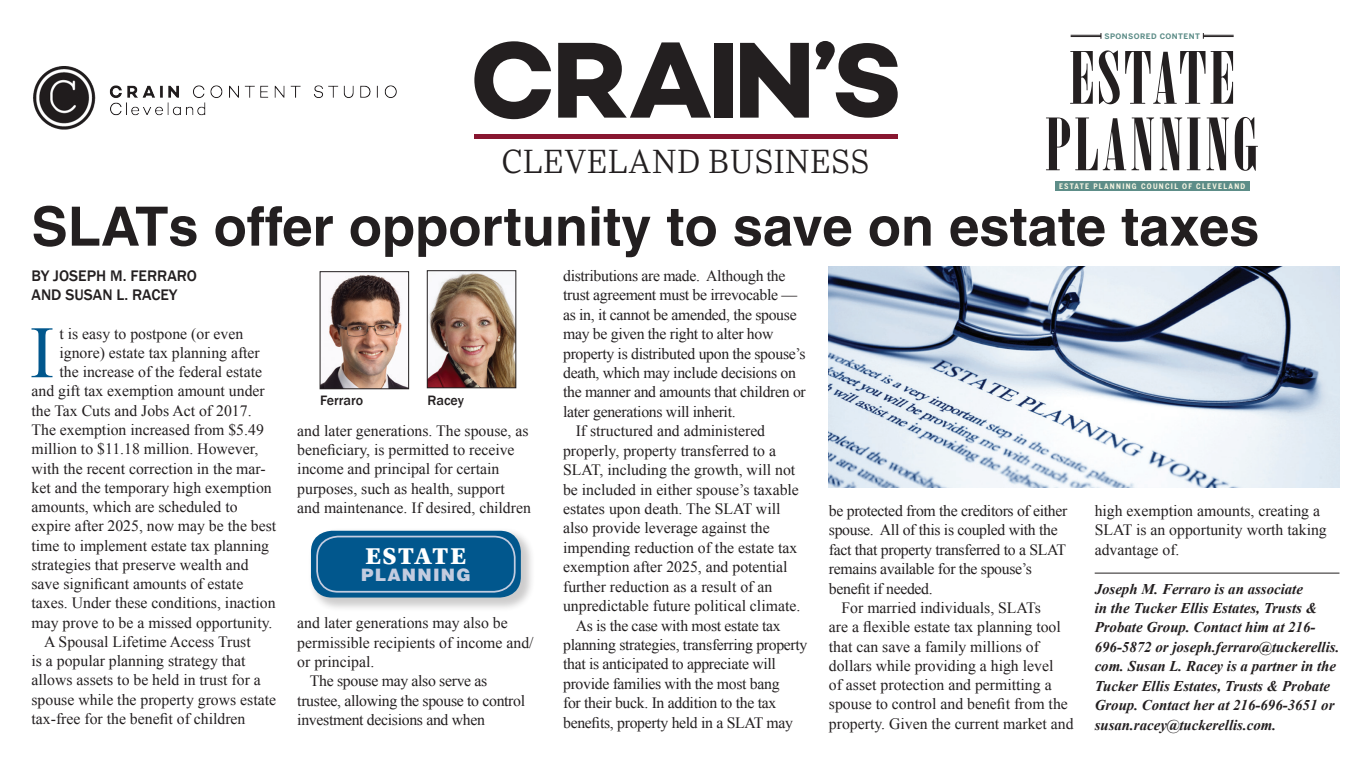
<style>
.page{position:relative;width:1371px;height:761px;background:#fff}
.page>*{position:absolute;margin:0;border:0;box-sizing:border-box;transform-origin:0 0}
.t1{font:73.85px "Times New Roman";color:#01578d}
.t2{font:71.75px/66.5px "Onyx";letter-spacing:.045em;color:#231f20;text-align:center;scale:1.11 1}
.t3{font:700 54.25px "Helvetica";color:#231f20}
.t4{font:300 32.38px "Ysobel Pro";letter-spacing:.025em;color:#231f20}
.t5{font:700 31.5px "Utopia Std";letter-spacing:.03em;color:#fff}
.t6{font:900 17.15px "Helvetica";letter-spacing:.07em;color:#c3cce0}
.t7{font:15.75px/19.2px "Times New Roman";color:#231f20}
.t8{font:15.75px/19.4px "Times New Roman";letter-spacing:-.02em;color:#231f20}
.t9{font:500 15.75px/19.2px "Franklin Gothic";color:#231f20}
.t10{font:italic 700 14.88px/19.4px "Times New Roman";color:#231f20}
.t11{font:500 14px "Franklin Gothic";color:#231f20}
.t12{font:700 7.52px "Benton Sans Cond";letter-spacing:.17em;color:#f7f5e3}
.t13{font:700 7.52px "Benton Sans";letter-spacing:.06em;color:#5d8d88}
</style>
<div class="page">
<img style="left:33px;top:66px;width:364px;height:64px">
<svg style="left:474px;top:41px;width:77px;height:78px"></svg>
<svg style="left:558px;top:42px;width:153px;height:76px"></svg>
<div style="left:714px;top:43px;width:19px;height:75px;background:#231f20"></div>
<svg style="left:740px;top:43px;width:68px;height:75px"></svg>
<svg style="left:815px;top:41px;width:82px;height:77px"></svg>
<div style="left:474px;top:134px;width:423px;height:5px;background:#881630"></div>
<hr style="left:1094px;top:573px;width:245px;height:1px;background:#231f20">
<img style="left:322px;top:274px;width:85px;height:113px">
<div style="left:320px;top:271px;width:89px;height:118px;border:1px solid #231f20"></div>
<img style="left:429px;top:272px;width:85px;height:114px">
<div style="left:427px;top:270px;width:89px;height:118px;border:1px solid #231f20"></div>
<div style="left:307px;top:527px;width:228px;height:85px;background:#231f20;opacity:.23"></div>
<div style="left:311px;top:531px;width:210px;height:66px;background:#01578d;border-radius:21px"></div>
<div style="left:316px;top:536px;width:199px;height:56px;border:2px solid #c3cce0;border-radius:21px"></div>
<div style="left:1054px;top:181px;width:195px;height:10px;background:#5d8d88"></div>
<hr style="left:1070px;top:35px;width:30px;height:1px;background:#231f20">
<hr style="left:1070px;top:36px;width:30px;height:1px;background:#231f20">
<hr style="left:1203px;top:36px;width:30px;height:1px;background:#231f20">
<hr style="left:1203px;top:35px;width:30px;height:1px;background:#231f20">
<img style="left:828px;top:267px;width:511px;height:220px">
<p class="t13" style="left:1104px;top:31px;width:97px">SPONSORED CONTENT</p>
<p class="t2" style="left:1045px;top:45px;width:193px">ESTATE<br>PLANNING</p>
<p class="t12" style="left:1058px;top:181px;width:188px">ESTATE PLANNING COUNCIL OF CLEVELAND</p>
<p class="t4" style="left:502px;top:142px;width:369px">CLEVELAND BUSINESS</p>
<p class="t3" style="left:32px;top:193px;width:1229px">SLATs offer opportunity to save on estate taxes</p>
<p class="t9" style="left:32px;top:266px;width:167px">BY JOSEPH M. FERRARO<br>AND SUSAN L. RACEY</p>
<p class="t1" style="left:30px;top:303px;width:26px">I</p>
<p class="t7" style="left:59px;top:323px;width:185px">t is easy to postpone (or even</p>
<p class="t8" style="left:563px;top:266px;width:244px">distributions are made. Although the trust agreement must be irrevocable — as in, it cannot be amended, the spouse may be given the right to alter how property is distributed upon the spouse’s death, which may include decisions on the manner and amounts that children or later generations will inherit.</p>
<p class="t7" style="left:563px;top:421px;width:239px;text-indent:13px">If structured and administered properly, property transferred to a SLAT, including the growth, will not be included in either spouse’s taxable estates upon death. The SLAT will also provide leverage against the impending reduction of the estate tax exemption after 2025, and potential further reduction as a result of an unpredictable future political climate.</p>
<p class="t8" style="left:563px;top:615px;width:246px;text-indent:13px">As is the case with most estate tax planning strategies, transferring property that is anticipated to appreciate will provide families with the most bang<br>for their buck. In addition to the tax benefits, property held in a SLAT may</p>
<p class="t7" style="left:59px;top:343px;width:202px">ignore) estate tax planning after</p>
<p class="t7" style="left:59px;top:362px;width:204px">the increase of the federal estate</p>
<p class="t7" style="left:32px;top:381px;width:235px">and gift tax exemption amount under</p>
<p class="t7" style="left:32px;top:400px;width:221px">the Tax Cuts and Jobs Act of 2017.</p>
<p class="t7" style="left:32px;top:420px;width:234px">The exemption increased from $5.49</p>
<p class="t7" style="left:32px;top:439px;width:228px">million to $11.18 million. However,</p>
<p class="t7" style="left:32px;top:458px;width:236px">with the recent correction in the mar-</p>
<p class="t7" style="left:32px;top:477px;width:242px">ket and the temporary high exemption</p>
<p class="t7" style="left:32px;top:497px;width:208px">amounts, which are scheduled to</p>
<p class="t7" style="left:32px;top:516px;width:246px">expire after 2025, now may be the best</p>
<p class="t7" style="left:32px;top:535px;width:239px">time to implement estate tax planning</p>
<p class="t7" style="left:32px;top:554px;width:218px">strategies that preserve wealth and</p>
<p class="t7" style="left:32px;top:574px;width:213px">save significant amounts of estate</p>
<p class="t7" style="left:32px;top:593px;width:246px">taxes. Under these conditions, inaction</p>
<p class="t7" style="left:32px;top:612px;width:242px">may prove to be a missed opportunity.</p>
<p class="t7" style="left:32px;top:631px;width:246px;text-indent:13px">A Spousal Lifetime Access Trust<br>is a popular planning strategy that allows assets to be held in trust for a spouse while the property grows estate tax-free for the benefit of children</p>
<p class="t11" style="left:320px;top:392px;width:44px">Ferraro</p>
<p class="t11" style="left:427px;top:392px;width:38px">Racey</p>
<p class="t7" style="left:297px;top:420px;width:235px">and later generations. The spouse, as beneficiary, is permitted to receive income and principal for certain purposes, such as health, support and maintenance. If desired, children</p>
<p class="t8" style="left:828px;top:500px;width:240px">be protected from the creditors of either spouse. All of this is coupled with the fact that property transferred to a SLAT remains available for the spouse’s benefit if needed.</p>
<p class="t7" style="left:828px;top:598px;width:246px;text-indent:13px">For married individuals, SLATs<br>are a flexible estate tax planning tool that can save a family millions of dollars while providing a high level<br>of asset protection and permitting a spouse to control and benefit from the property. Given the current market and</p>
<p class="t7" style="left:1094px;top:500px;width:234px">high exemption amounts, creating a<br>SLAT is an opportunity worth taking advantage of.</p>
<p class="t10" style="left:1094px;top:578px;width:246px">Joseph M. Ferraro is an associate<br>in the Tucker Ellis Estates, Trusts &amp; Probate Group. Contact him at 216- 696-5872 or joseph.ferraro@tuckerellis. com. Susan L. Racey is a partner in the Tucker Ellis Estates, Trusts &amp; Probate Group. Contact her at 216-696-3651 or susan.racey@tuckerellis.com.</p>
<p class="t5" style="left:365px;top:535px;width:103px">estate</p>
<p class="t6" style="left:361px;top:564px;width:111px">PLANNING</p>
<p class="t7" style="left:297px;top:613px;width:238px">and later generations may also be permissible recipients of income and/ or principal.</p>
<p class="t8" style="left:297px;top:671px;width:229px;text-indent:13px">The spouse may also serve as trustee, allowing the spouse to control investment decisions and when</p>
</div>
